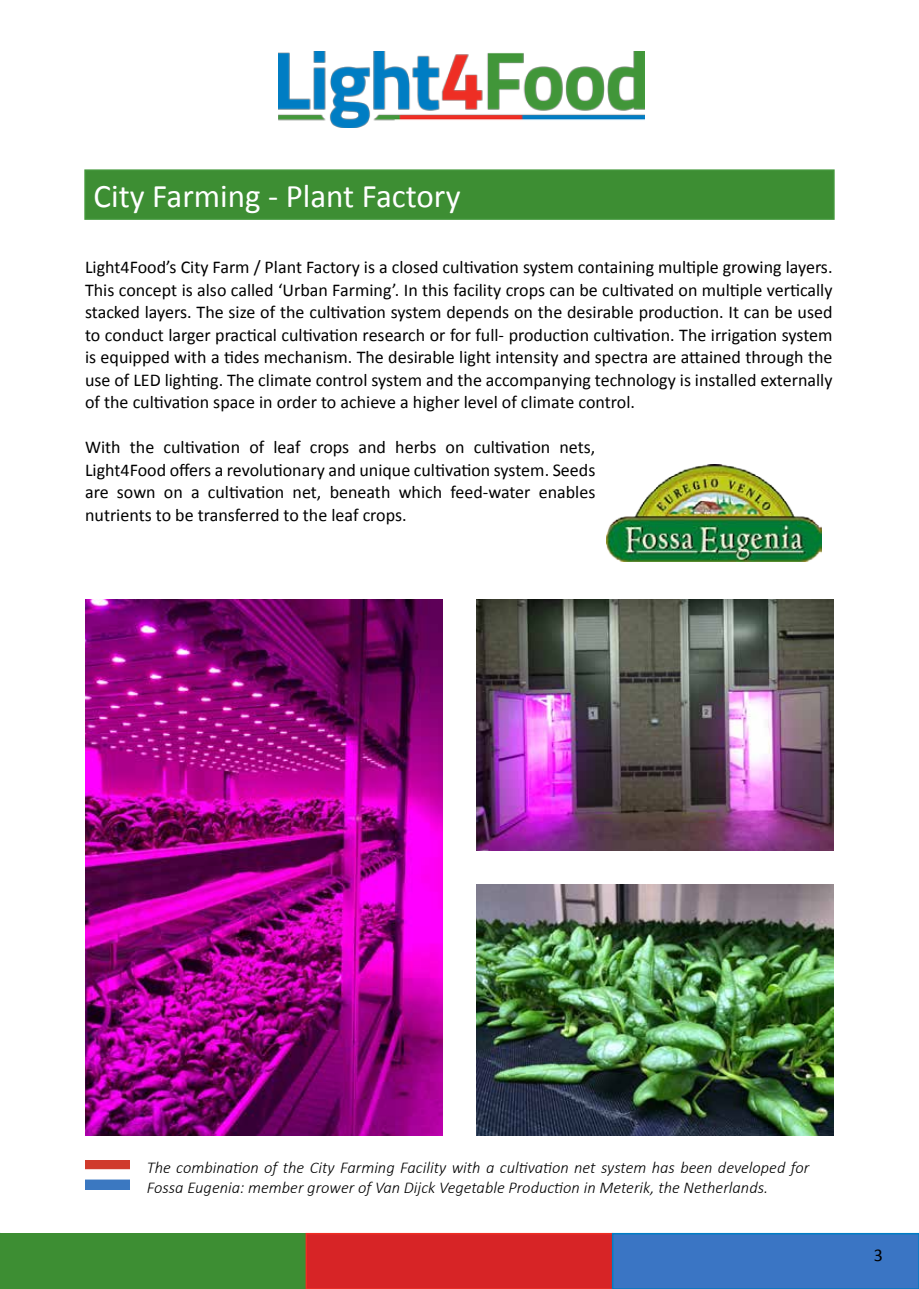
<style>
.page{position:relative;width:919px;height:1289px;background:#fff}
.page>*{position:absolute;margin:0;border:0;box-sizing:border-box;transform-origin:0 0}
.t1{font:33px "Calibri";color:#fff}
.t2{font:18px/22.5px "Calibri";color:#000;text-align:justify}
.t3{font:italic 300 16.5px/19.8px "Calibri";color:#000}
</style>
<div class="page">
<div style="left:0;top:1233px;width:306px;height:55px;background:#3d8e33"></div>
<div style="left:305px;top:1232px;width:308px;height:56px;background:#d72426;border:2px solid #ee2e24"></div>
<img style="left:279px;top:51px;width:365px;height:76px">
<div style="left:612px;top:1233px;width:306px;height:55px;background:#3a75c4"></div>
<div style="left:612px;top:1232px;width:306px;height:56px;border:2px solid #007dc3"></div>
<div style="left:84px;top:169px;width:750px;height:51px;background:#3d8e33;border:2px solid #419639"></div>
<img style="left:85px;top:1160px;width:45px;height:29px">
<img style="left:606px;top:465px;width:215px;height:96px">
<img style="left:85px;top:600px;width:357px;height:535px">
<img style="left:476px;top:600px;width:357px;height:250px">
<img style="left:476px;top:884px;width:357px;height:251px">
<h1 class="t1" style="left:94px;top:173px;width:368px">City Farming - Plant Factory</h1>
<p class="t2" style="left:85px;top:255px;width:749px">Light4Food’s City Farm / Plant Factory is a closed cultivation system containing multiple growing layers.<br>This concept is also called ‘Urban Farming’. In this facility crops can be cultivated on multiple vertically stacked layers. The size of the cultivation system depends on the desirable production. It can be used to conduct larger practical cultivation research or for full- production cultivation. The irrigation system is equipped with a tides mechanism. The desirable light intensity and spectra are attained through the use of LED lighting. The climate control system and the accompanying technology is installed externally of the cultivation space in order to achieve a higher level of climate control.</p>
<p class="t2" style="left:85px;top:435px;width:512px">With the cultivation of leaf crops and herbs on cultivation nets, Light4Food offers a revolutionary and unique cultivation system. Seeds are sown on a cultivation net, beneath which feed-water enables nutrients to be transferred to the leaf crops.</p>
<p class="t3" style="left:147px;top:1157px;width:664px">The combination of the City Farming Facility with a cultivation net system has been developed for<br>Fossa Eugenia: member grower of Van Dijck Vegetable Production in Meterik, the Netherlands.</p>
<p class="t2" style="left:873px;top:1243px;width:11px">3</p>
</div>
